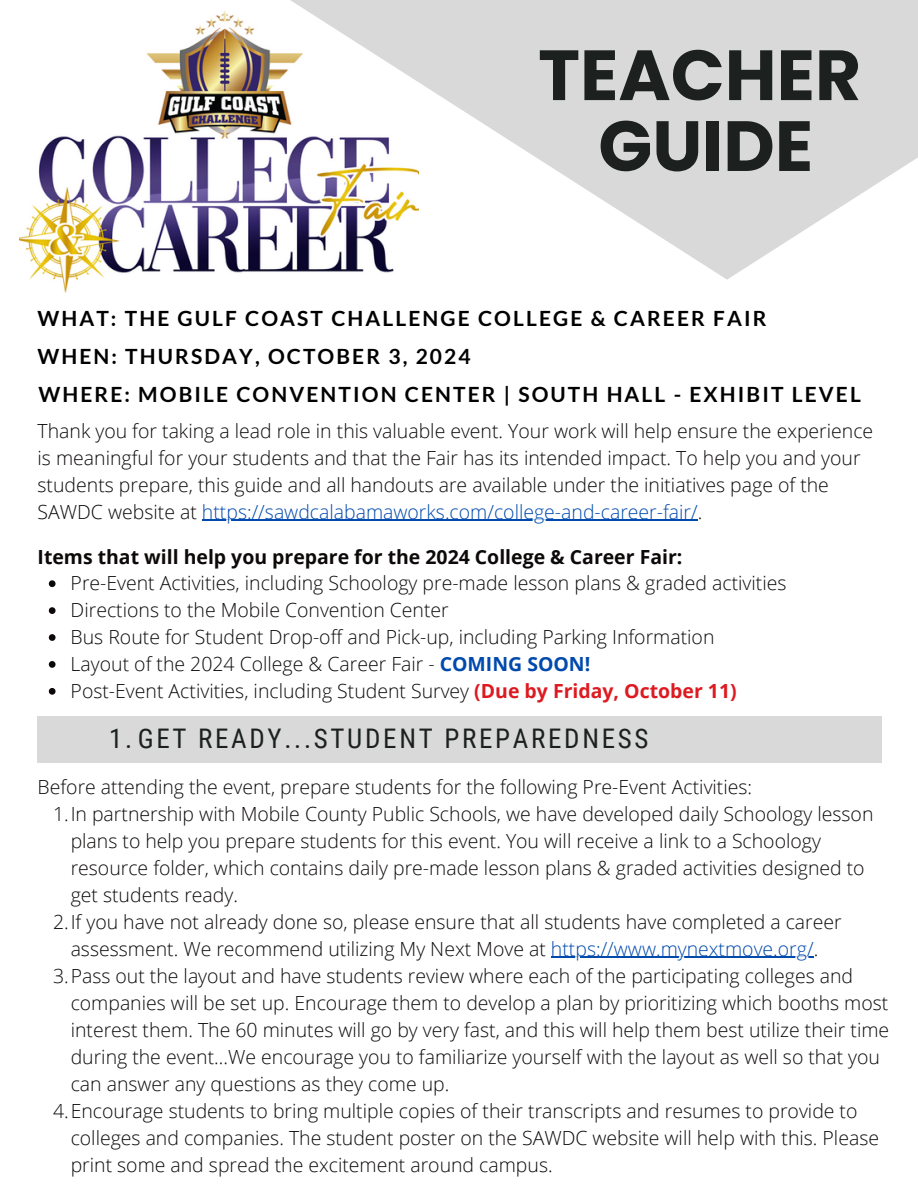
<style>
.page{position:relative;width:918px;height:1188px;background:#fff}
.page>*{position:absolute;margin:0;border:0;box-sizing:border-box;transform-origin:0 0}
.t1{font:700 70.95px/70.8px "Poppins";color:#1c2120;text-align:center}
.t2{font:27px "Roboto Condensed";letter-spacing:.1em;color:#1c2120}
.t3{font:700 21px "Lato";letter-spacing:.1em;color:#000}
.t4{font:300 19.5px/27px "Open Sans";color:#0d0909}
.s1{color:#004aad}
.s2{font-weight:700}
.s3{font-weight:700;color:#004aad}
.s4{font-weight:700;color:#de1a21}
</style>
<div class="page">
<svg style="left:19px;top:0;width:899px;height:280px"></svg>
<div style="left:38px;top:716px;width:844px;height:47px;background:#d9d9d9"></div>
<hr style="left:202px;top:520px;width:496px;height:1px;background:#004aad">
<svg style="left:49px;top:580px;width:7px;height:7px"></svg>
<svg style="left:49px;top:607px;width:7px;height:7px"></svg>
<svg style="left:49px;top:634px;width:7px;height:7px"></svg>
<svg style="left:49px;top:661px;width:7px;height:7px"></svg>
<svg style="left:49px;top:688px;width:7px;height:7px"></svg>
<hr style="left:551px;top:957px;width:263px;height:1px;background:#004aad">
<p class="t1" style="left:538px;top:40px;width:325px">TEACHER<br>GUIDE</p>
<h3 class="t3" style="left:37px;top:305px;width:731px">WHAT: THE GULF COAST CHALLENGE COLLEGE &amp; CAREER FAIR</h3>
<h3 class="t3" style="left:37px;top:343px;width:435px">WHEN: THURSDAY, OCTOBER 3, 2024</h3>
<h3 class="t3" style="left:38px;top:381px;width:824px">WHERE: MOBILE CONVENTION CENTER | SOUTH HALL - EXHIBIT LEVEL</h3>
<p class="t4" style="left:38px;top:417px;width:837px">Thank you for taking a lead role in this valuable event. Your work will help ensure the experience is meaningful for your students and that the Fair has its intended impact. To help you and your students prepare, this guide and all handouts are available under the initiatives page of the SAWDC website at <span class="s1">https://sawdcalabamaworks.com/college-and-career-fair/</span>.</p>
<h4 class="t4" style="left:71px;top:543px;width:717px;text-indent:-33px"><span class="s2">Items that will help you prepare for the 2024 College &amp; Career Fair:<br></span>Pre-Event Activities, including Schoology pre-made lesson plans &amp; graded activities<br>Directions to the Mobile Convention Center</h4>
<p class="t4" style="left:71px;top:623px;width:645px">Bus Route for Student Drop-off and Pick-up, including Parking Information</p>
<p class="t4" style="left:71px;top:650px;width:521px">Layout of the 2024 College &amp; Career Fair - <span class="s3">COMING SOON!</span></p>
<p class="t4" style="left:71px;top:677px;width:668px">Post-Event Activities, including Student Survey <span class="s4">(Due by Friday, October 11)</span></p>
<p class="t2" style="left:109px;top:723px;width:541px">1.GET READY...STUDENT PREPAREDNESS</p>
<p class="t4" style="left:38px;top:773px;width:716px">Before attending the event, prepare students for the following Pre-Event Activities:</p>
<p class="t4" style="left:71px;top:800px;width:804px;text-indent:-18px">1.In partnership with Mobile County Public Schools, we have developed daily Schoology lesson plans to help you prepare students for this event. You will receive a link to a Schoology resource folder, which contains daily pre-made lesson plans &amp; graded activities designed to get students ready.</p>
<p class="t4" style="left:53px;top:908px;width:790px;text-align:center">2.If you have not already done so, please ensure that all students have completed a career assessment. We recommend utilizing My Next Move at <span class="s1">https://www.mynextmove.org/</span>.</p>
<p class="t4" style="left:71px;top:962px;width:820px;text-indent:-18px">3.Pass out the layout and have students review where each of the participating colleges and companies will be set up. Encourage them to develop a plan by prioritizing which booths most interest them. The 60 minutes will go by very fast, and this will help them best utilize their time during the event...We encourage you to familiarize yourself with the layout as well so that you can answer any questions as they come up.</p>
<p class="t4" style="left:71px;top:1097px;width:810px;text-indent:-18px">4.Encourage students to bring multiple copies of their transcripts and resumes to provide to colleges and companies. The student poster on the SAWDC website will help with this. Please print some and spread the excitement around campus.</p>
</div>
